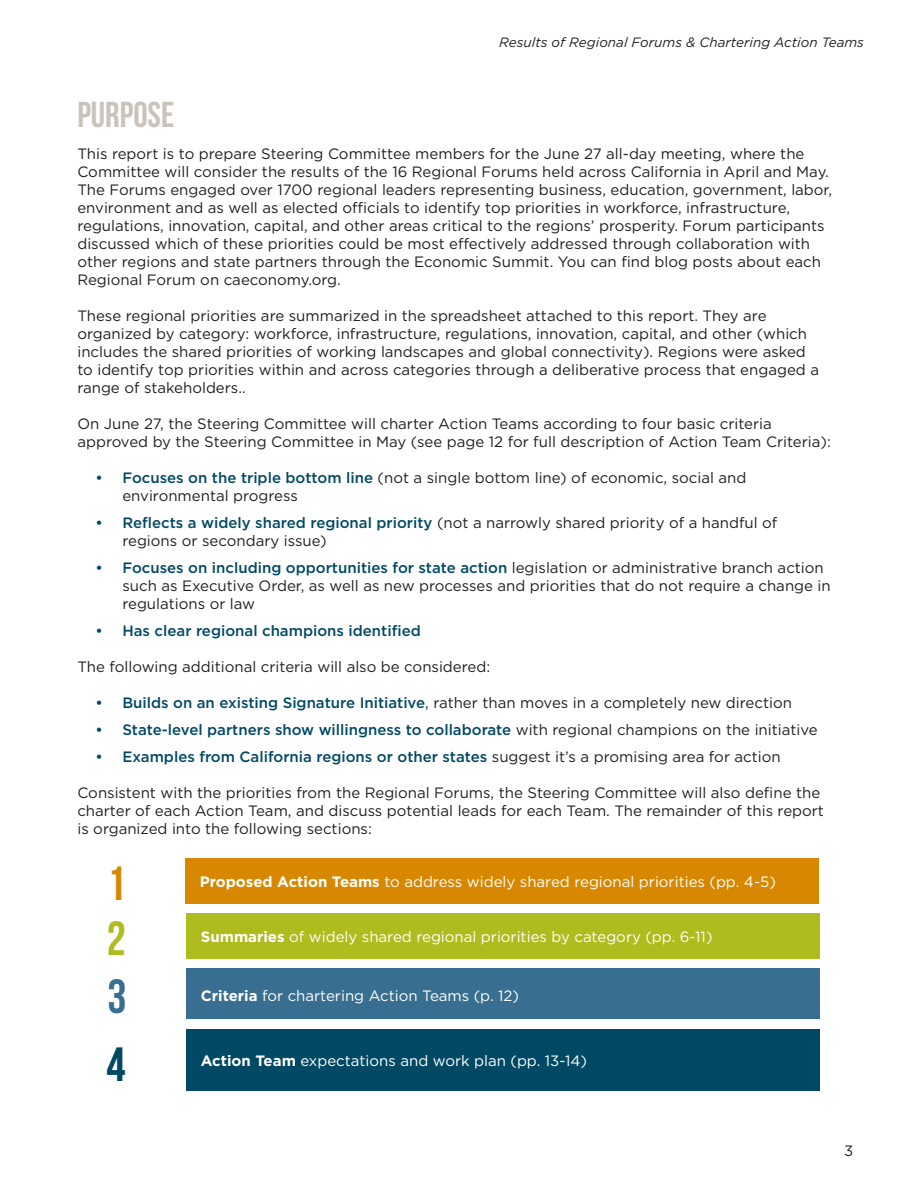
<style>
.page{position:relative;width:918px;height:1188px;background:#fff}
.page>*{position:absolute;margin:0;border:0;box-sizing:border-box;transform-origin:0 0}
.t1{font:48px "Bebas Neue";color:#d78800}
.t2{font:48px "Bebas Neue";color:#b0bb1d}
.t3{font:48px "Bebas Neue";color:#004964}
.t4{font:48px "Bebas Neue";color:#386e8f}
.t5{font:36px "Bebas Neue";color:#c9c3ba}
.t6{font:15px/18px "Gotham";color:#231f20}
.t7{font:15px "Gotham";color:#fff}
.t8{font:500 15px "Gotham";color:#004964}
.t9{font:italic 13.5px "Gotham";color:#231f20}
.s1{font-weight:500;color:#004964}
.s2{font-weight:400;color:#231f20}
.s3{font-weight:700}
</style>
<div class="page">
<div style="left:185px;top:858px;width:633px;height:46px;background:#d78800"></div>
<div style="left:186px;top:913px;width:634px;height:46px;background:#b0bb1d"></div>
<div style="left:186px;top:1029px;width:634px;height:62px;background:#004964"></div>
<div style="left:186px;top:969px;width:634px;height:50px;background:#386e8f"></div>
<p class="t9" style="left:499px;top:33px;width:366px">Results of Regional Forums &amp; Chartering Action Teams</p>
<p class="t5" style="left:77px;top:95px;width:98px">PURPOSE</p>
<p class="t6" style="left:77px;top:144px;width:753px">This report is to prepare Steering Committee members for the June 27 all-day meeting, where the<br>Committee will consider the results of the 16 Regional Forums held across California in April and May.</p>
<p class="t6" style="left:77px;top:180px;width:756px">The Forums engaged over 1700 regional leaders representing business, education, government, labor, environment and as well as elected officials to identify top priorities in workforce, infrastructure, regulations, innovation, capital, and other areas critical to the regions’ prosperity. Forum participants discussed which of these priorities could be most effectively addressed through collaboration with other regions and state partners through the Economic Summit. You can find blog posts about each Regional Forum on caeconomy.org.</p>
<p class="t6" style="left:77px;top:306px;width:743px">These regional priorities are summarized in the spreadsheet attached to this report. They are organized by category: workforce, infrastructure, regulations, innovation, capital, and other (which includes the shared priorities of working landscapes and global connectivity). Regions were asked to identify top priorities within and across categories through a deliberative process that engaged a range of stakeholders..</p>
<p class="t6" style="left:77px;top:414px;width:755px">On June 27, the Steering Committee will charter Action Teams according to four basic criteria approved by the Steering Committee in May (see page 12 for full description of Action Team Criteria):</p>
<p class="t6" style="left:122px;top:468px;width:626px;text-indent:-27px"><span class="s1">• Focuses on the triple bottom line</span> (not a single bottom line) of economic, social and environmental progress</p>
<p class="t6" style="left:122px;top:513px;width:657px;text-indent:-27px"><span class="s1">• Reflects a widely shared regional priority</span> (not a narrowly shared priority of a handful of regions or secondary issue)</p>
<p class="t6" style="left:122px;top:558px;width:710px;text-indent:-27px"><span class="s1">• Focuses on including opportunities for state action</span> legislation or administrative branch action such as Executive Order, as well as new processes and priorities that do not require a change in regulations or law</p>
<p class="t8" style="left:95px;top:621px;width:327px">• Has clear regional champions identified</p>
<p class="t6" style="left:77px;top:657px;width:414px">The following additional criteria will also be considered:</p>
<p class="t6" style="left:95px;top:693px;width:698px"><span class="s1">• Builds on an existing Signature Initiative</span>, rather than moves in a completely new direction</p>
<p class="t8" style="left:95px;top:720px;width:724px">• State-level partners show willingness to collaborate <span class="s2">with regional champions on the initiative</span></p>
<p class="t8" style="left:95px;top:747px;width:687px">• Examples from California regions or other states <span class="s2">suggest it’s a promising area for action</span></p>
<p class="t6" style="left:77px;top:783px;width:748px">Consistent with the priorities from the Regional Forums, the Steering Committee will also define the charter of each Action Team, and discuss potential leads for each Team. The remainder of this report is organized into the following sections:</p>
<p class="t1" style="left:107px;top:857px;width:21px">1</p>
<p class="t2" style="left:107px;top:913px;width:21px">2</p>
<p class="t7" style="left:200px;top:872px;width:578px"><span class="s3">Proposed Action Teams</span> to address widely shared regional priorities (pp. 4-5)</p>
<p class="t7" style="left:201px;top:927px;width:513px"><span class="s3">Summaries</span> of widely shared regional priorities by category (pp. 6-11)</p>
<p class="t4" style="left:107px;top:970px;width:21px">3</p>
<p class="t3" style="left:106px;top:1038px;width:21px">4</p>
<p class="t7" style="left:201px;top:986px;width:320px"><span class="s3">Criteria</span> for chartering Action Teams (p. 12)</p>
<p class="t7" style="left:201px;top:1051px;width:388px"><span class="s3">Action Team</span> expectations and work plan (pp. 13-14)</p>
<p class="t6" style="left:844px;top:1142px;width:11px">3</p>
</div>
